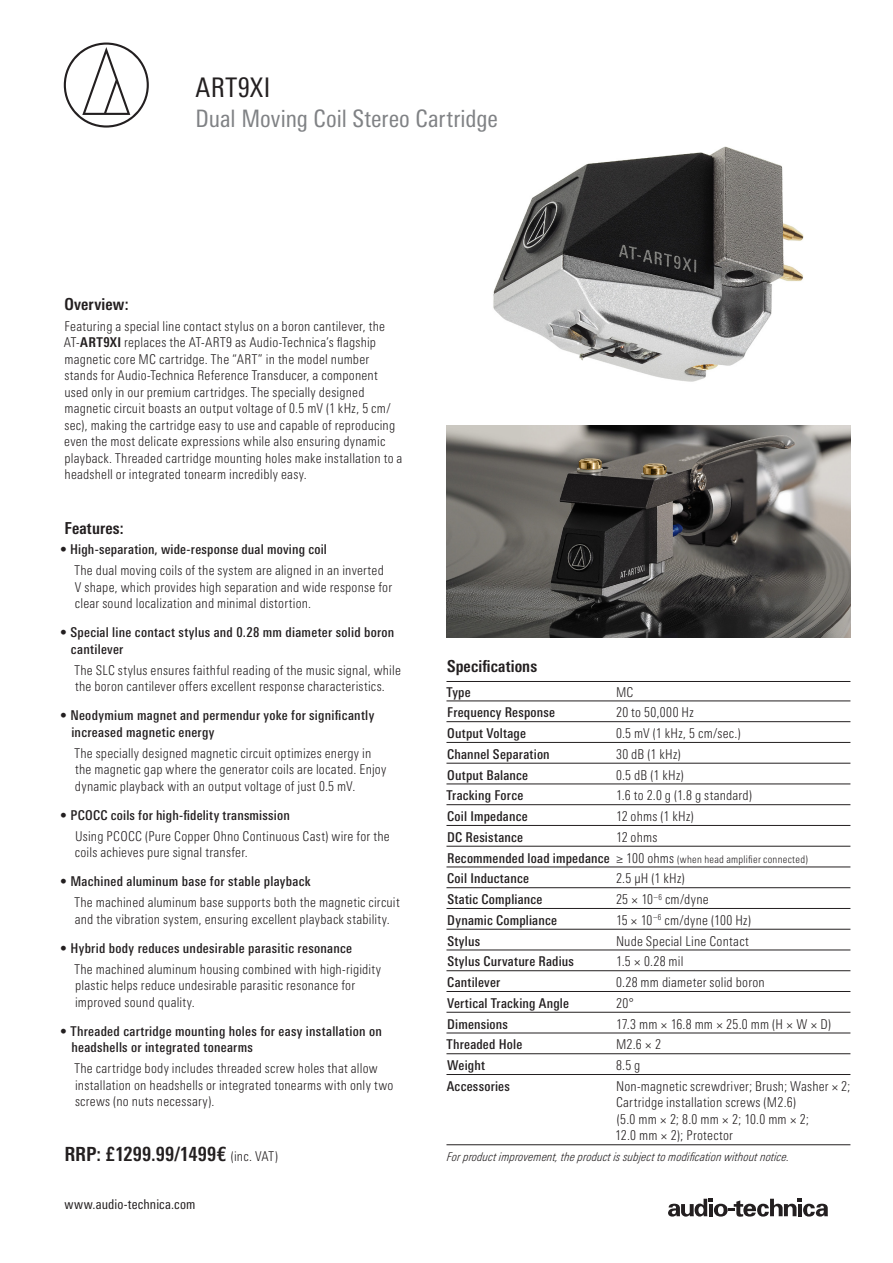
<style>
.page{position:relative;width:893px;height:1263px;background:#fff}
.page>*{position:absolute;margin:0;border:0;box-sizing:border-box;transform-origin:0 0}
.t1{font:condensed 27px "Univers Next Pro";letter-spacing:.015em;color:#231f20}
.t2{font:condensed 24px "Univers Next Pro";color:#808285}
.t3{font:700 condensed 19.5px "Univers Next Pro";letter-spacing:.01em;color:#231f20}
.t4{font:700 condensed 16.5px "Univers Next Pro";letter-spacing:.01em;color:#231f20}
.t5{font:300 condensed 13.5px/16.5px "Univers Next Pro";letter-spacing:.015em;color:#231f20}
.t6{font:500 condensed 13.5px/16.5px "Univers Next Pro";letter-spacing:.02em;color:#231f20}
.t7{font:condensed 13.5px "Univers Next Pro";letter-spacing:.01em;color:#231f20}
.t8{font:300 condensed 13.5px "Univers Next Pro";letter-spacing:.035em;color:#231f20}
.t9{font:italic 300 condensed 12px "Univers Next Pro";letter-spacing:.015em;color:#231f20}
.t10{font:300 condensed 10.5px "Univers Next Pro";letter-spacing:.025em;color:#231f20}
.s1{font-weight:700}
.s2{font-weight:300;font-size:13.5px}
.s3{font-weight:500;font-size:13.5px}
.s4{font-size:13.5px}
</style>
<div class="page">
<svg style="left:64px;top:43px;width:85px;height:85px"></svg>
<svg style="left:668px;top:1199px;width:160px;height:18px"></svg>
<hr style="left:446px;top:681px;width:404px;height:1px;background:#231f20">
<hr style="left:446px;top:701px;width:404px;height:1px;background:#231f20">
<hr style="left:446px;top:721px;width:404px;height:1px;background:#231f20">
<hr style="left:446px;top:742px;width:404px;height:1px;background:#231f20">
<hr style="left:446px;top:763px;width:404px;height:1px;background:#231f20">
<hr style="left:446px;top:784px;width:404px;height:1px;background:#231f20">
<hr style="left:446px;top:804px;width:404px;height:1px;background:#231f20">
<hr style="left:446px;top:825px;width:404px;height:1px;background:#231f20">
<hr style="left:446px;top:846px;width:404px;height:1px;background:#231f20">
<hr style="left:446px;top:867px;width:404px;height:1px;background:#231f20">
<hr style="left:446px;top:887px;width:404px;height:1px;background:#231f20">
<hr style="left:446px;top:908px;width:404px;height:1px;background:#231f20">
<hr style="left:446px;top:929px;width:404px;height:1px;background:#231f20">
<hr style="left:446px;top:950px;width:404px;height:1px;background:#231f20">
<hr style="left:446px;top:970px;width:404px;height:1px;background:#231f20">
<hr style="left:446px;top:991px;width:404px;height:1px;background:#231f20">
<hr style="left:446px;top:1012px;width:404px;height:1px;background:#231f20">
<hr style="left:446px;top:1033px;width:404px;height:1px;background:#231f20">
<hr style="left:446px;top:1053px;width:404px;height:1px;background:#231f20">
<hr style="left:446px;top:1074px;width:404px;height:1px;background:#231f20">
<hr style="left:446px;top:1144px;width:404px;height:1px;background:#231f20">
<img style="left:446px;top:425px;width:404px;height:213px">
<img style="left:493px;top:146px;width:311px;height:236px">
<p class="t1" style="left:196px;top:72px;width:76px">ART9XI</p>
<p class="t2" style="left:196px;top:104px;width:304px">Dual Moving Coil Stereo Cartridge</p>
<p class="t4" style="left:64px;top:294px;width:66px">Overview:</p>
<p class="t5" style="left:64px;top:318px;width:340px">Featuring a special line contact stylus on a boron cantilever, the AT-<span class="s1">ART9XI</span> replaces the AT-ART9 as Audio-Technica’s flagship magnetic core MC cartridge. The “ART” in the model number stands for Audio-Technica Reference Transducer, a component used only in our premium cartridges. The specially designed magnetic circuit boasts an output voltage of 0.5 mV (1 kHz, 5 cm/ sec), making the cartridge easy to use and capable of reproducing even the most delicate expressions while also ensuring dynamic playback. Threaded cartridge mounting holes make installation to a headshell or integrated tonearm incredibly easy.</p>
<p class="t4" style="left:64px;top:518px;width:61px">Features:</p>
<p class="t6" style="left:60px;top:541px;width:268px">• High-separation, wide-response dual moving coil</p>
<p class="t5" style="left:74px;top:562px;width:319px">The dual moving coils of the system are aligned in an inverted<br>V shape, which provides high separation and wide response for clear sound localization and minimal distortion.</p>
<p class="t6" style="left:71px;top:624px;width:325px;text-indent:-11px">• Special line contact stylus and 0.28 mm diameter solid boron cantilever</p>
<p class="t5" style="left:74px;top:661px;width:328px">The SLC stylus ensures faithful reading of the music signal, while the boron cantilever offers excellent response characteristics.</p>
<p class="t6" style="left:71px;top:707px;width:304px;text-indent:-11px">• Neodymium magnet and permendur yoke for significantly increased magnetic energy</p>
<p class="t5" style="left:74px;top:744px;width:313px">The specially designed magnetic circuit optimizes energy in the magnetic gap where the generator coils are located. Enjoy dynamic playback with an output voltage of just 0.5 mV.</p>
<p class="t6" style="left:60px;top:807px;width:231px">• PCOCC coils for high-fidelity transmission</p>
<p class="t5" style="left:75px;top:827px;width:316px">Using PCOCC (Pure Copper Ohno Continuous Cast) wire for the coils achieves pure signal transfer.</p>
<p class="t6" style="left:60px;top:873px;width:252px">• Machined aluminum base for stable playback</p>
<p class="t5" style="left:74px;top:894px;width:327px">The machined aluminum base supports both the magnetic circuit and the vibration system, ensuring excellent playback stability.</p>
<p class="t6" style="left:60px;top:940px;width:294px">• Hybrid body reduces undesirable parasitic resonance</p>
<p class="t5" style="left:74px;top:961px;width:308px">The machined aluminum housing combined with high-rigidity plastic helps reduce undesirable parasitic resonance for improved sound quality.</p>
<p class="t6" style="left:71px;top:1023px;width:312px;text-indent:-11px">• Threaded cartridge mounting holes for easy installation on headshells or integrated tonearms</p>
<p class="t5" style="left:74px;top:1060px;width:320px">The cartridge body includes threaded screw holes that allow installation on headshells or integrated tonearms with only two screws (no nuts necessary).</p>
<p class="t3" style="left:64px;top:1142px;width:215px">RRP: £1299.99/1499€ <span class="s2">(inc. VAT)</span></p>
<p class="t7" style="left:65px;top:1197px;width:132px">www.audio-technica.com</p>
<p class="t4" style="left:447px;top:656px;width:91px">Specifications</p>
<p class="t6" style="left:446px;top:683px;width:26px">Type</p>
<p class="t5" style="left:616px;top:683px;width:19px">MC</p>
<p class="t6" style="left:447px;top:704px;width:109px">Frequency Response</p>
<p class="t8" style="left:616px;top:705px;width:79px">20 to 50,000 Hz</p>
<p class="t6" style="left:447px;top:725px;width:80px">Output Voltage</p>
<p class="t5" style="left:616px;top:725px;width:126px">0.5 mV (1 kHz, 5 cm/sec.)</p>
<p class="t6" style="left:447px;top:746px;width:104px">Channel Separation</p>
<p class="t5" style="left:616px;top:746px;width:66px">30 dB (1 kHz)</p>
<p class="t6" style="left:447px;top:766px;width:82px">Output Balance</p>
<p class="t5" style="left:616px;top:766px;width:69px">0.5 dB (1 kHz)</p>
<p class="t6" style="left:446px;top:787px;width:78px">Tracking Force</p>
<p class="t5" style="left:616px;top:787px;width:138px">1.6 to 2.0 g (1.8 g standard)</p>
<p class="t6" style="left:447px;top:808px;width:82px">Coil Impedance</p>
<p class="t5" style="left:616px;top:808px;width:79px">12 ohms (1 kHz)</p>
<p class="t6" style="left:447px;top:829px;width:77px">DC Resistance</p>
<p class="t5" style="left:616px;top:829px;width:43px">12 ohms</p>
<p class="t10" style="left:447px;top:853px;width:362px"><span class="s3">Recommended load impedance</span> <span class="s4">≥ 100 ohms</span> (when head amplifier connected)</p>
<p class="t6" style="left:447px;top:870px;width:83px">Coil Inductance</p>
<p class="t5" style="left:616px;top:870px;width:70px">2.5 μH (1 kHz)</p>
<p class="t6" style="left:447px;top:891px;width:97px">Static Compliance</p>
<p class="t5" style="left:616px;top:891px;width:94px">25 × 10<sup>–6</sup> cm/dyne</p>
<p class="t6" style="left:447px;top:912px;width:111px">Dynamic Compliance</p>
<p class="t5" style="left:616px;top:912px;width:136px">15 × 10<sup>–6</sup> cm/dyne (100 Hz)</p>
<p class="t6" style="left:447px;top:932px;width:34px">Stylus</p>
<p class="t5" style="left:616px;top:932px;width:134px">Nude Special Line Contact</p>
<p class="t6" style="left:447px;top:953px;width:128px">Stylus Curvature Radius</p>
<p class="t5" style="left:616px;top:953px;width:69px">1.5 × 0.28 mil</p>
<p class="t6" style="left:447px;top:974px;width:55px">Cantilever</p>
<p class="t5" style="left:616px;top:974px;width:150px">0.28 mm diameter solid boron</p>
<p class="t6" style="left:447px;top:995px;width:124px">Vertical Tracking Angle</p>
<p class="t5" style="left:616px;top:995px;width:19px">20°</p>
<p class="t6" style="left:447px;top:1015px;width:62px">Dimensions</p>
<p class="t5" style="left:616px;top:1015px;width:217px">17.3 mm × 16.8 mm × 25.0 mm (H × W × D)</p>
<p class="t6" style="left:446px;top:1036px;width:77px">Threaded Hole</p>
<p class="t5" style="left:616px;top:1036px;width:46px">M2.6 × 2</p>
<p class="t6" style="left:447px;top:1057px;width:39px">Weight</p>
<p class="t5" style="left:616px;top:1057px;width:26px">8.5 g</p>
<p class="t6" style="left:447px;top:1078px;width:65px">Accessories</p>
<p class="t5" style="left:616px;top:1078px;width:236px">Non-magnetic screwdriver; Brush; Washer × 2;</p>
<p class="t5" style="left:615px;top:1094px;width:195px">Cartridge installation screws (M2.6) (5.0 mm × 2; 8.0 mm × 2; 10.0 mm × 2;<br>12.0 mm × 2); Protector</p>
<p class="t9" style="left:447px;top:1150px;width:344px">For product improvement, the product is subject to modification without notice.</p>
</div>
